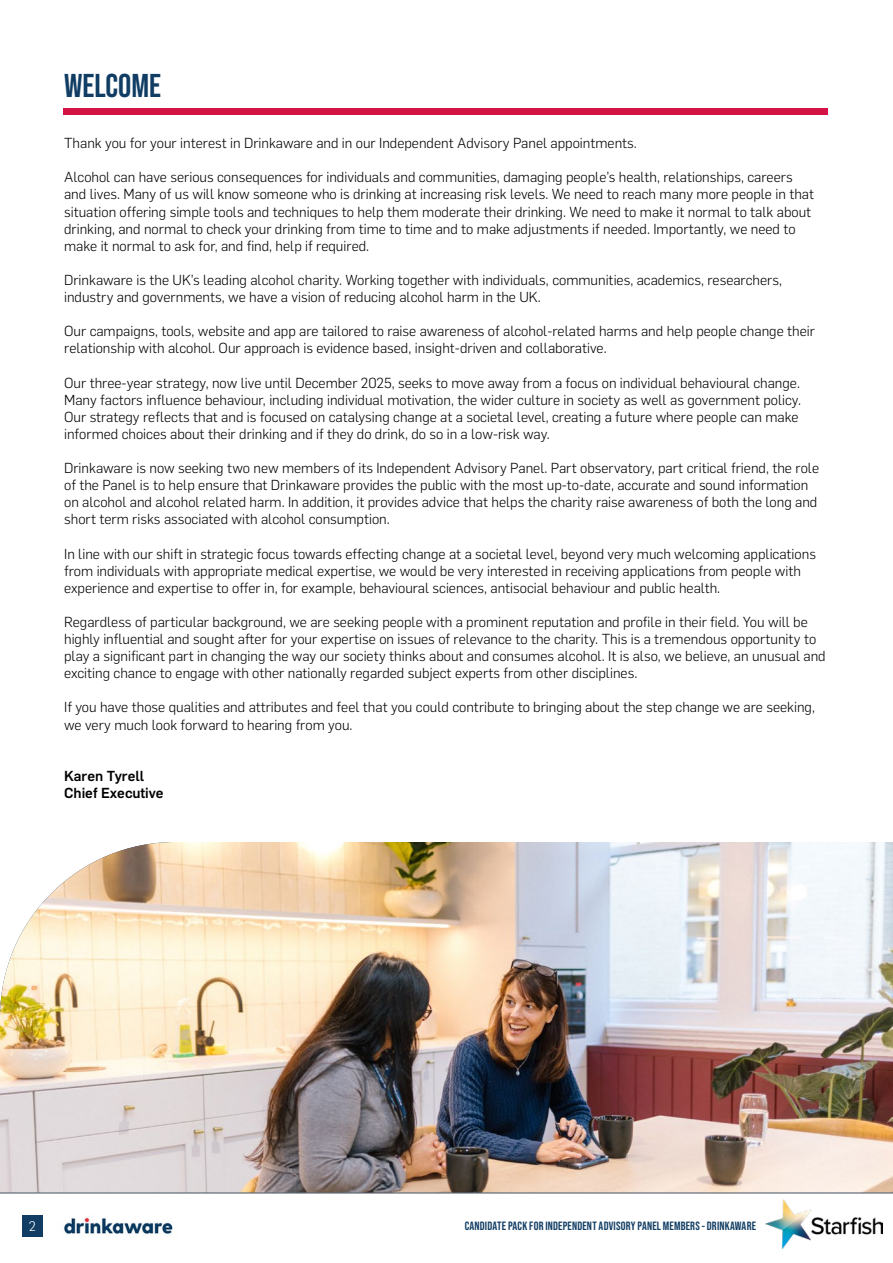
<style>
.page{position:relative;width:893px;height:1263px;background:#fff}
.page>*{position:absolute;margin:0;border:0;box-sizing:border-box;transform-origin:0 0}
.t1{font:700 33px "Bebas Neue Pro";color:#113d64}
.t2{font:300 14.25px/17.1px "Flama";color:#000}
.t3{font:500 14.25px/17.1px "Flama";color:#000}
.t4{font:300 13.5px "Flama";color:#fff}
.t5{font:700 12px "Bebas Neue Pro";letter-spacing:.015em;color:#113d64}
</style>
<div class="page">
<img style="left:765px;top:1200px;width:117px;height:48px">
<div style="left:22px;top:1215px;width:21px;height:21px;background:#113d64"></div>
<hr style="left:0;top:1192px;width:893px;height:2px;background:#a3a5a8">
<img style="left:64px;top:1217px;width:109px;height:18px">
<div style="left:64px;top:109px;width:764px;height:6px;background:#d31245"></div>
<img style="left:0;top:842px;width:893px;height:350px">
<h1 class="t1" style="left:64px;top:66px;width:98px">WELCOME</h1>
<p class="t2" style="left:64px;top:134px;width:574px">Thank you for your interest in Drinkaware and in our Independent Advisory Panel appointments.</p>
<p class="t2" style="left:64px;top:168px;width:751px">Alcohol can have serious consequences for individuals and communities, damaging people’s health, relationships, careers and lives. Many of us will know someone who is drinking at increasing risk levels. We need to reach many more people in that situation offering simple tools and techniques to help them moderate their drinking. We need to make it normal to talk about drinking, and normal to check your drinking from time to time and to make adjustments if needed. Importantly, we need to make it normal to ask for, and find, help if required.</p>
<p class="t2" style="left:64px;top:271px;width:719px">Drinkaware is the UK’s leading alcohol charity. Working together with individuals, communities, academics, researchers, industry and governments, we have a vision of reducing alcohol harm in the UK.</p>
<p class="t2" style="left:64px;top:322px;width:752px">Our campaigns, tools, website and app are tailored to raise awareness of alcohol-related harms and help people change their relationship with alcohol. Our approach is evidence based, insight-driven and collaborative.</p>
<p class="t2" style="left:64px;top:373px;width:738px">Our three-year strategy, now live until December 2025, seeks to move away from a focus on individual behavioural change.<br>Many factors influence behaviour, including individual motivation, the wider culture in society as well as government policy.<br>Our strategy reflects that and is focused on catalysing change at a societal level, creating a future where people can make informed choices about their drinking and if they do drink, do so in a low-risk way.</p>
<p class="t2" style="left:64px;top:459px;width:756px">Drinkaware is now seeking two new members of its Independent Advisory Panel. Part observatory, part critical friend, the role of the Panel is to help ensure that Drinkaware provides the public with the most up-to-date, accurate and sound information on alcohol and alcohol related harm. In addition, it provides advice that helps the charity raise awareness of both the long and short term risks associated with alcohol consumption.</p>
<p class="t2" style="left:64px;top:544px;width:753px">In line with our shift in strategic focus towards effecting change at a societal level, beyond very much welcoming applications from individuals with appropriate medical expertise, we would be very interested in receiving applications from people with experience and expertise to offer in, for example, behavioural sciences, antisocial behaviour and public health.</p>
<p class="t2" style="left:64px;top:613px;width:763px">Regardless of particular background, we are seeking people with a prominent reputation and profile in their field. You will be highly influential and sought after for your expertise on issues of relevance to the charity. This is a tremendous opportunity to play a significant part in changing the way our society thinks about and consumes alcohol. It is also, we believe, an unusual and exciting chance to engage with other nationally regarded subject experts from other disciplines.</p>
<p class="t2" style="left:64px;top:698px;width:752px">If you have those qualities and attributes and feel that you could contribute to bringing about the step change we are seeking, we very much look forward to hearing from you.</p>
<p class="t3" style="left:64px;top:766px;width:101px">Karen Tyrell<br>Chief Executive</p>
<p class="t4" style="left:29px;top:1216px;width:9px">2</p>
<p class="t5" style="left:465px;top:1219px;width:293px">CANDIDATE PACK FOR INDEPENDENT ADVISORY PANEL MEMBERS - DRINKAWARE</p>
</div>
